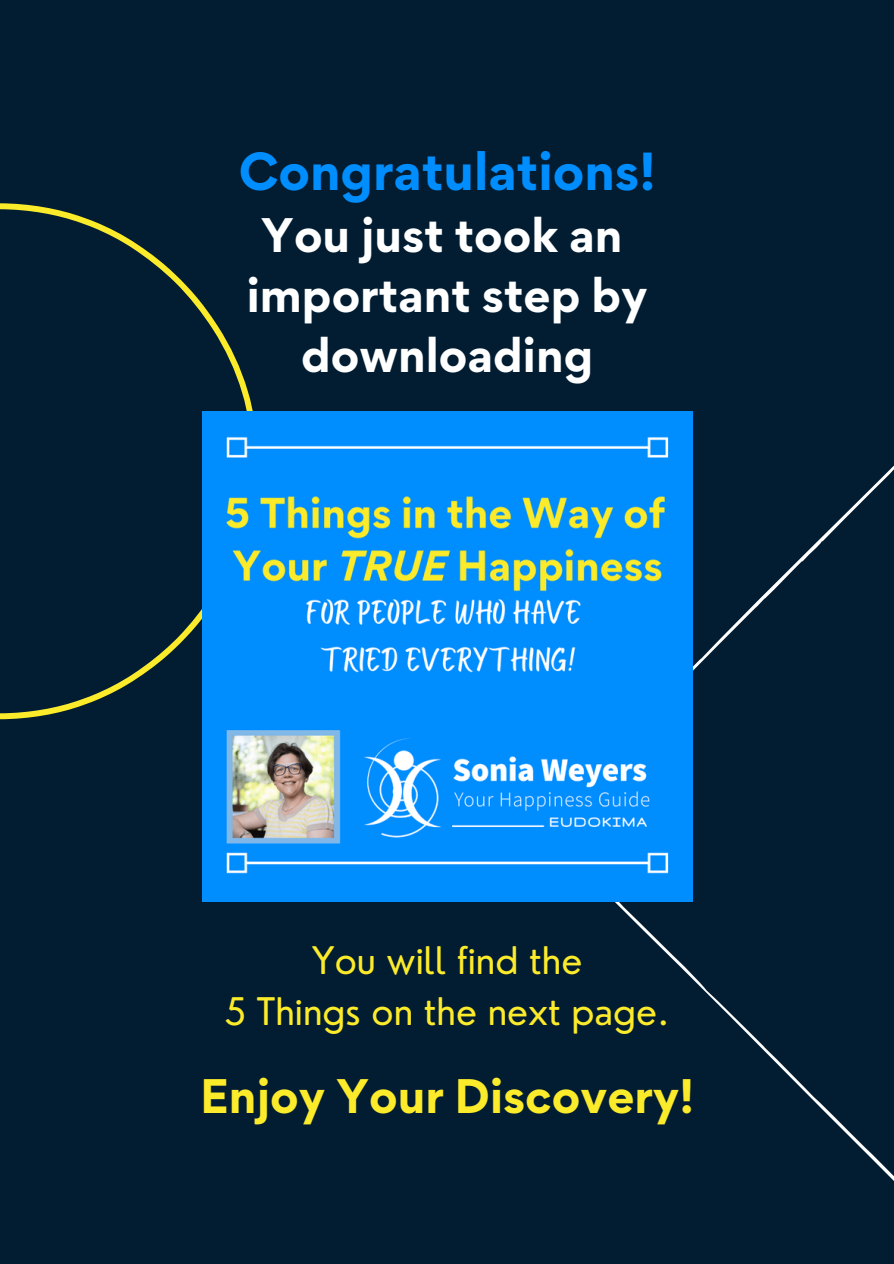
<style>
.page{position:relative;width:894px;height:1264px;background:#fff}
.page>*{position:absolute;margin:0;border:0;box-sizing:border-box;transform-origin:0 0}
.t1{font:700 47.7px "Gordita";color:#008eff}
.t2{font:700 43.2px "Gordita";color:#fff}
.t3{font:700 43.2px "Gordita";color:#fceb2b}
.t4{font:37.05px "Nourd";color:#fceb2b}
</style>
<div class="page">
<div style="left:0;top:0;width:893px;height:1263px;background:#021d32"></div>
<svg style="left:0;top:203px;width:258px;height:516px"></svg>
<svg style="left:534px;top:461px;width:359px;height:719px"></svg>
<img style="left:202px;top:412px;width:490px;height:489px">
<p class="t1" style="left:239px;top:139px;width:418px">Congratulations!</p>
<p class="t2" style="left:261px;top:206px;width:363px">You just took an</p>
<p class="t2" style="left:247px;top:266px;width:402px">important step by</p>
<p class="t2" style="left:301px;top:325px;width:293px">downloading</p>
<p class="t4" style="left:312px;top:936px;width:272px">You will find the</p>
<p class="t4" style="left:224px;top:988px;width:447px">5 Things on the next page.</p>
<p class="t3" style="left:200px;top:1067px;width:495px">Enjoy Your Discovery!</p>
</div>
